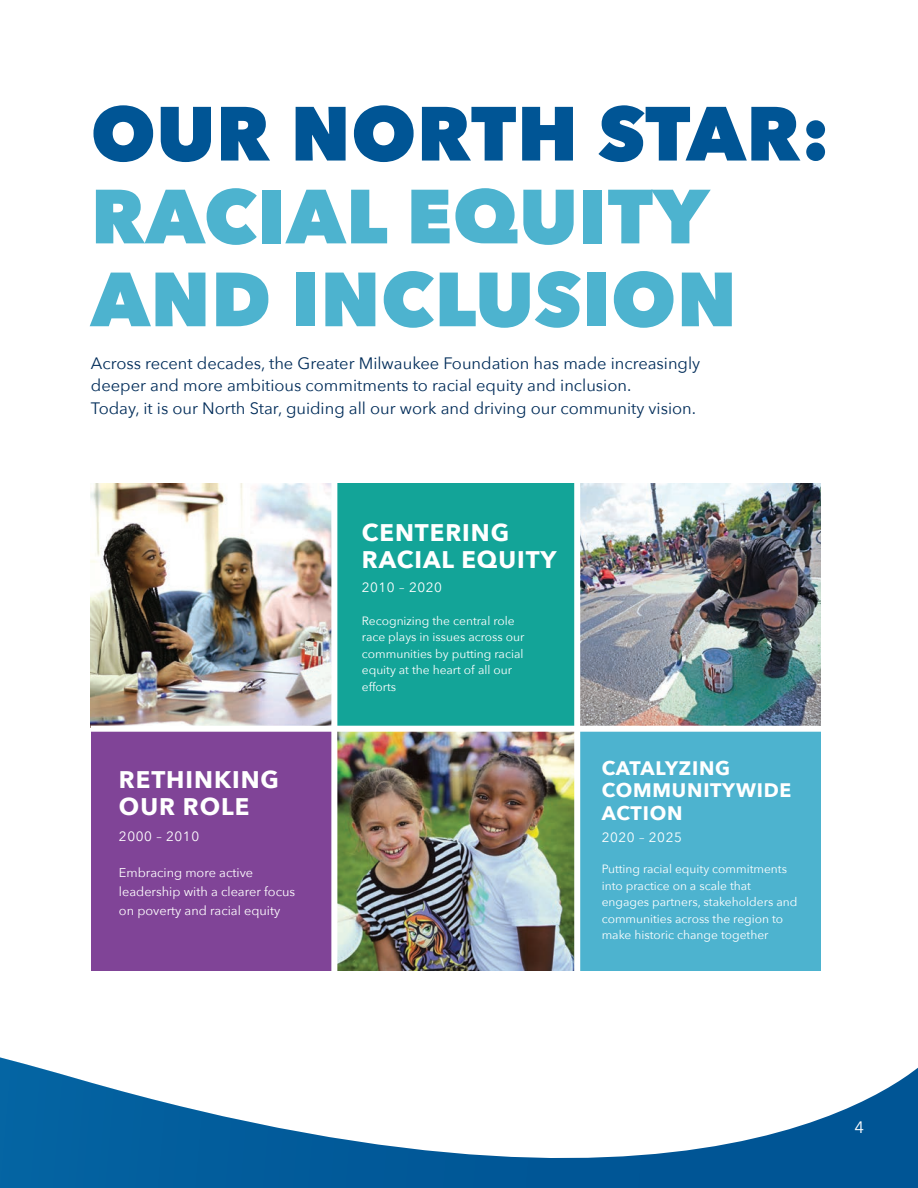
<style>
.page{position:relative;width:918px;height:1188px;background:#fff}
.page>*{position:absolute;margin:0;border:0;box-sizing:border-box;transform-origin:0 0}
.t1{font:800 75.75px/82.8px "Avenir Next";letter-spacing:.01em;color:#4db3cf}
.t2{font:700 24px/27px "Avenir Next";letter-spacing:.04em;color:#fff}
.t3{font:700 19.5px/22.5px "Avenir Next";letter-spacing:.04em;color:#fff}
.t4{font:16.5px/22.5px "Avenir Next";color:#002c59}
.t5{font:16.5px "Avenir Next";color:#fff}
.t6{font:13.5px "Avenir Next";letter-spacing:.04em;color:#fff}
.t7{font:12.75px/18.8px "Avenir Next";color:#fff}
.t8{font:12px/16.5px "Avenir Next";color:#fff}
.s1{color:#005595}
</style>
<div class="page">
<img style="left:91px;top:484px;width:240px;height:242px">
<div style="left:334px;top:484px;width:243px;height:243px;background:#13a498"></div>
<img style="left:580px;top:484px;width:241px;height:242px">
<div style="left:91px;top:727px;width:243px;height:243px;background:#804497"></div>
<img style="left:337px;top:732px;width:237px;height:120px">
<div style="left:577px;top:727px;width:244px;height:243px;background:#4db3cf"></div>
<div style="left:91px;top:726px;width:736px;height:6px;background:#fff"></div>
<div style="left:574px;top:460px;width:6px;height:521px;background:#fff"></div>
<div style="left:331px;top:460px;width:6px;height:521px;background:#fff"></div>
<img style="left:91px;top:852px;width:730px;height:119px">
<svg style="left:0;top:1057px;width:918px;height:131px"></svg>
<p class="t1" style="left:91px;top:92px;width:741px"><span class="s1">OUR NORTH STAR:<br></span>RACIAL EQUITY<br>AND INCLUSION</p>
<p class="t4" style="left:91px;top:351px;width:611px">Across recent decades, the Greater Milwaukee Foundation has made increasingly deeper and more ambitious commitments to racial equity and inclusion.<br>Today, it is our North Star, guiding all our work and driving our community vision.</p>
<p class="t2" style="left:362px;top:519px;width:196px">CENTERING<br>RACIAL EQUITY</p>
<p class="t6" style="left:362px;top:576px;width:82px">2010 – 2020</p>
<p class="t2" style="left:119px;top:766px;width:162px">RETHINKING<br>OUR ROLE</p>
<p class="t6" style="left:119px;top:825px;width:82px">2000 – 2010</p>
<p class="t7" style="left:119px;top:863px;width:178px">Embracing more active leadership with a clearer focus on poverty and racial equity</p>
<p class="t8" style="left:362px;top:612px;width:164px">Recognizing the central role race plays in issues across our communities by putting racial equity at the heart of all our efforts</p>
<p class="t3" style="left:602px;top:757px;width:191px">CATALYZING<br>COMMUNITYWIDE<br>ACTION</p>
<p class="t6" style="left:602px;top:826px;width:82px">2020 – 2025</p>
<p class="t8" style="left:602px;top:860px;width:197px">Putting racial equity commitments into practice on a scale that engages partners, stakeholders and communities across the region to make historic change together</p>
<p class="t5" style="left:854px;top:1113px;width:11px">4</p>
</div>
